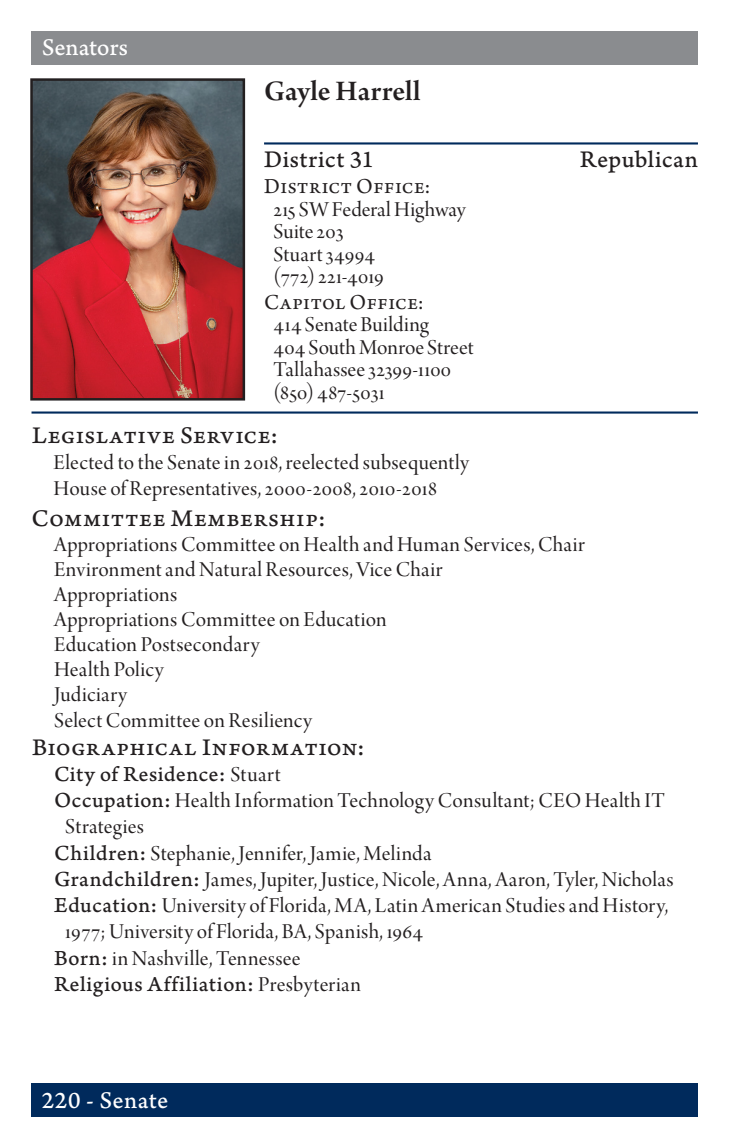
<style>
.page{position:relative;width:743px;height:1148px;background:#fff}
.page>*{position:absolute;margin:0;border:0;box-sizing:border-box;transform-origin:0 0}
.t1{font:30px "Arno Pro Smbd Subhead";color:#231f20}
.t2{font:25px "Arno Pro Caption";letter-spacing:.02em;color:#231f20}
.t3{font:25px "Arno Pro Caption";letter-spacing:-.005em;color:#fff}
.t4{font:22.5px "Arno Pro Display";letter-spacing:.02em;color:#231f20}
.t5{font:22.5px "Arno Pro Caption";letter-spacing:.04em;color:#231f20}
.t6{font:22.5px "Arno Pro";letter-spacing:.025em;color:#231f20}
.t7{font:22.5px "Arno Pro Display";letter-spacing:.04em;color:#231f20}
.s1{font-family:"Arno Pro Display"}
.s2{font-family:"Arno Pro Caption"}
</style>
<div class="page">
<div style="left:32px;top:32px;width:666px;height:33px;background:#8a8c8f"></div>
<div style="left:32px;top:1082px;width:666px;height:34px;background:#002a5c"></div>
<hr style="left:264px;top:142px;width:434px;height:2px;background:#002a5c">
<hr style="left:32px;top:411px;width:665px;height:2px;background:#002a5c">
<img style="left:33px;top:81px;width:209px;height:316px">
<div style="left:30px;top:78px;width:215px;height:322px;border:2px solid #231f20"></div>
<p class="t3" style="left:42px;top:33px;width:88px">Senators</p>
<p class="t1" style="left:264px;top:74px;width:158px">Gayle Harrell</p>
<p class="t2" style="left:264px;top:145px;width:111px">District 31</p>
<p class="t2" style="left:580px;top:145px;width:119px">Republican</p>
<p class="t6" style="left:264px;top:173px;width:168px">District Office:</p>
<p class="t4" style="left:273px;top:197px;width:194px">215 SW Federal Highway</p>
<p class="t4" style="left:273px;top:219px;width:72px">Suite 203</p>
<p class="t4" style="left:273px;top:242px;width:103px">Stuart 34994</p>
<p class="t4" style="left:273px;top:264px;width:112px">(772) 221-4019</p>
<p class="t6" style="left:264px;top:289px;width:161px">Capitol Office:</p>
<p class="t4" style="left:273px;top:312px;width:157px">414 Senate Building</p>
<p class="t4" style="left:273px;top:335px;width:201px">404 South Monroe Street</p>
<p class="t4" style="left:273px;top:357px;width:179px">Tallahassee 32399-1100</p>
<p class="t4" style="left:273px;top:380px;width:113px">(850) 487-5031</p>
<p class="t2" style="left:32px;top:420px;width:247px">Legislative Service:</p>
<p class="t4" style="left:54px;top:450px;width:417px">Elected to the Senate in 2018, reelected subsequently</p>
<p class="t4" style="left:54px;top:476px;width:385px">House of Representatives, 2000-2008, 2010-2018</p>
<p class="t2" style="left:32px;top:503px;width:295px">Committee Membership:</p>
<p class="t4" style="left:54px;top:532px;width:532px">Appropriations Committee on Health and Human Services, Chair</p>
<p class="t4" style="left:54px;top:557px;width:390px">Environment and Natural Resources, Vice Chair</p>
<p class="t7" style="left:54px;top:582px;width:125px">Appropriations</p>
<p class="t4" style="left:54px;top:607px;width:334px">Appropriations Committee on Education</p>
<p class="t4" style="left:54px;top:632px;width:207px">Education Postsecondary</p>
<p class="t4" style="left:54px;top:657px;width:111px">Health Policy</p>
<p class="t4" style="left:54px;top:682px;width:75px">Judiciary</p>
<p class="t4" style="left:54px;top:708px;width:259px">Select Committee on Resiliency</p>
<p class="t2" style="left:32px;top:732px;width:334px">Biographical Information:</p>
<p class="t5" style="left:54px;top:760px;width:228px">City of Residence: <span class="s1">Stuart</span></p>
<p class="t4" style="left:54px;top:788px;width:612px"><span class="s2">Occupation:</span> Health Information Technology Consultant; CEO Health IT</p>
<p class="t4" style="left:65px;top:814px;width:80px">Strategies</p>
<p class="t4" style="left:54px;top:840px;width:379px"><span class="s2">Children:</span> Stephanie, Jennifer, Jamie, Melinda</p>
<p class="t4" style="left:54px;top:867px;width:621px"><span class="s2">Grandchildren:</span> James, Jupiter, Justice, Nicole, Anna, Aaron, Tyler, Nicholas</p>
<p class="t4" style="left:54px;top:893px;width:615px"><span class="s2">Education:</span> University of Florida, MA, Latin American Studies and History,</p>
<p class="t4" style="left:65px;top:919px;width:359px">1977; University of Florida, BA, Spanish, 1964</p>
<p class="t4" style="left:54px;top:945px;width:248px"><span class="s2">Born:</span> in Nashville, Tennessee</p>
<p class="t5" style="left:54px;top:970px;width:308px">Religious Affiliation: <span class="s1">Presbyterian</span></p>
<p class="t3" style="left:42px;top:1085px;width:128px">220 - Senate</p>
</div>
